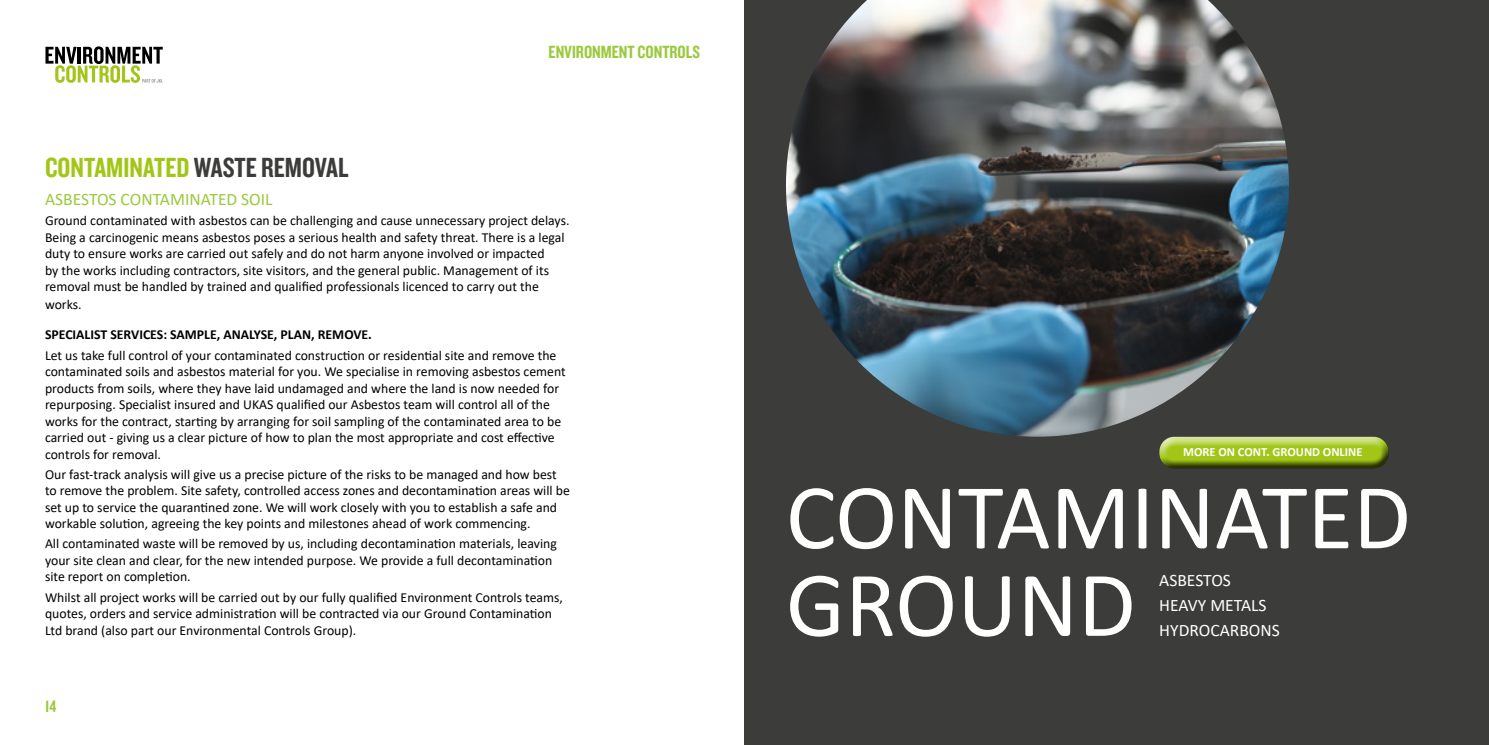
<style>
.page{position:relative;width:1489px;height:745px;background:#fff}
.page>*{position:absolute;margin:0;border:0;box-sizing:border-box;transform-origin:0 0}
.t1{font:93.75px/87.5px "Calibri";color:#fff}
.t2{font:28.75px "Knockout HTF49 Liteweight";color:#a2c617}
.t3{font:18.38px "Knockout HTF49 Liteweight";color:#99ca3c}
.t4{font:17.5px/24.8px "Calibri";color:#fff}
.t5{font:17.5px "Calibri";color:#99ca3c}
.t6{font:17.5px "Knockout HTF49 Liteweight";color:#99ca3c}
.t7{font:13.75px/16.5px "Calibri";color:#000}
.t8{font:700 13.75px "Calibri";color:#000}
.t9{font:700 12.5px "Calibri";color:#fff}
.s1{color:#3c3c3b}
</style>
<div class="page">
<svg style="left:45px;top:46px;width:118px;height:37px"></svg>
<div style="left:744px;top:0;width:744px;height:744px;background:#3c3c3b"></div>
<img style="left:786px;top:0;width:502px;height:436px">
<div style="left:1149px;top:427px;width:244px;height:39px;background:#fff;opacity:.75"></div>
<div style="left:1153px;top:438px;width:244px;height:31px;background:#000;opacity:.75"></div>
<h3 class="t3" style="left:548px;top:43px;width:153px">ENVIRONMENT CONTROLS</h3>
<h2 class="t2" style="left:45px;top:153px;width:305px">CONTAMINATED <span class="s1">WASTE REMOVAL</span></h2>
<p class="t5" style="left:45px;top:187px;width:229px">ASBESTOS CONTAMINATED SOIL</p>
<p class="t7" style="left:45px;top:212px;width:526px">Ground contaminated with asbestos can be challenging and cause unnecessary project delays.<br>Being a carcinogenic means asbestos poses a serious health and safety threat. There is a legal duty to ensure works are carried out safely and do not harm anyone involved or impacted<br>by the works including contractors, site visitors, and the general public. Management of its removal must be handled by trained and qualified professionals licenced to carry out the</p>
<p class="t7" style="left:45px;top:296px;width:38px">works.</p>
<p class="t8" style="left:45px;top:325px;width:328px">SPECIALIST SERVICES: SAMPLE, ANALYSE, PLAN, REMOVE.</p>
<p class="t7" style="left:45px;top:346px;width:522px">Let us take full control of your contaminated construction or residential site and remove the contaminated soils and asbestos material for you. We specialise in removing asbestos cement products from soils, where they have laid undamaged and where the land is now needed for repurposing. Specialist insured and UKAS qualified our Asbestos team will control all of the works for the contract, starting by arranging for soil sampling of the contaminated area to be carried out - giving us a clear picture of how to plan the most appropriate and cost effective controls for removal.</p>
<p class="t7" style="left:45px;top:465px;width:526px">Our fast-track analysis will give us a precise picture of the risks to be managed and how best to remove the problem. Site safety, controlled access zones and decontamination areas will be set up to service the quarantined zone. We will work closely with you to establish a safe and workable solution, agreeing the key points and milestones ahead of work commencing.</p>
<p class="t7" style="left:45px;top:535px;width:513px">All contaminated waste will be removed by us, including decontamination materials, leaving your site clean and clear, for the new intended purpose. We provide a full decontamination site report on completion.</p>
<p class="t7" style="left:45px;top:588px;width:519px">Whilst all project works will be carried out by our fully qualified Environment Controls teams, quotes, orders and service administration will be contracted via our Ground Contamination<br>Ltd brand (also part our Environmental Controls Group).</p>
<p class="t6" style="left:45px;top:696px;width:13px">14</p>
<p class="t9" style="left:1182px;top:442px;width:181px">MORE ON CONT. GROUND ONLINE</p>
<h1 class="t1" style="left:786px;top:470px;width:626px">CONTAMINATED<br>GROUND</h1>
<p class="t4" style="left:1159px;top:567px;width:122px">ASBESTOS<br>HEAVY METALS<br>HYDROCARBONS</p>
</div>
